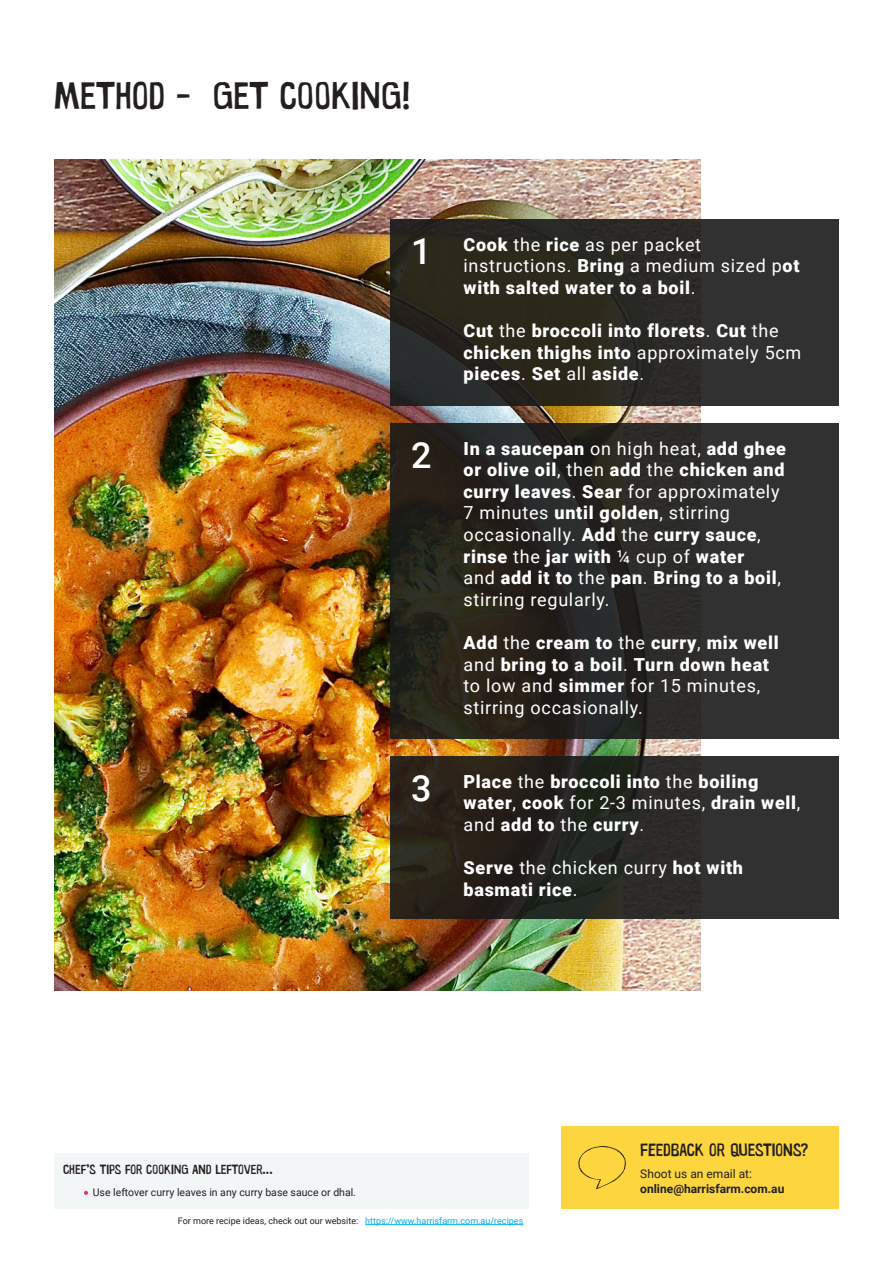
<style>
.page{position:relative;width:893px;height:1263px;background:#fff}
.page>*{position:absolute;margin:0;border:0;box-sizing:border-box;transform-origin:0 0}
.t1{font:39px "Warugaki";color:#231f20}
.t2{font:500 36px "Roboto";color:#fff}
.t3{font:900 18px/21.6px "Roboto";letter-spacing:.04em;color:#fff}
.t4{font:18px/21.6px "Roboto";letter-spacing:.04em;color:#fff}
.t5{font:18px "Warugaki";color:#231f20}
.t6{font:13.5px "Warugaki";color:#231f20}
.t7{font:700 12px "Roboto";color:#231f20}
.t8{font:12px "Roboto";color:#231f20}
.t9{font:10.5px "Roboto";color:#231f20}
.t10{font:9px "Roboto";color:#231f20}
.t11{font:9px "Roboto";color:#00aeef}
.s1{font-weight:900}
.s2{font-weight:400}
</style>
<div class="page">
<div style="left:561px;top:1126px;width:278px;height:83px;background:#fcd53f"></div>
<hr style="left:365px;top:1224px;width:158px;height:1px;background:#00aeef">
<img style="left:54px;top:159px;width:646px;height:832px">
<svg style="left:390px;top:219px;width:449px;height:186px;background:#2b2a25"></svg>
<svg style="left:390px;top:756px;width:449px;height:162px;background:#292823"></svg>
<svg style="left:390px;top:423px;width:449px;height:315px;background:#292825"></svg>
<div style="left:54px;top:1153px;width:474px;height:56px;background:#f3f6f7"></div>
<svg style="left:84px;top:1191px;width:4px;height:4px"></svg>
<svg style="left:578px;top:1146px;width:48px;height:43px"></svg>
<p class="t1" style="left:54px;top:72px;width:358px">METHOD - GET COOKING!</p>
<p class="t2" style="left:411px;top:226px;width:22px">1</p>
<p class="t4" style="left:464px;top:233px;width:337px"><span class="s1">Cook</span> the <span class="s1">rice</span> as per packet instructions. <span class="s1">Bring</span> a medium sized p<span class="s1">ot with salted water to a boil</span>.</p>
<p class="t3" style="left:464px;top:319px;width:339px">Cut <span class="s2">the</span> broccoli into florets<span class="s2">.</span> Cut <span class="s2">the </span>chicken thighs into <span class="s2">approximately 5cm </span>pieces<span class="s2">.</span> Set <span class="s2">all</span> aside<span class="s2">.</span></p>
<p class="t2" style="left:411px;top:430px;width:22px">2</p>
<p class="t3" style="left:464px;top:437px;width:324px">In a saucepan <span class="s2">on high heat,</span> add ghee or olive oil<span class="s2">, then</span> add <span class="s2">the</span> chicken and curry leaves<span class="s2">.</span> Sear <span class="s2">for approximately 7 minutes</span> until golden<span class="s2">, stirring occasionally.</span> Add <span class="s2">the</span> curry sauce<span class="s2">, </span>rinse <span class="s2">the</span> jar with <span class="s2">¼ cup of</span> water<br><span class="s2">and</span> add it to <span class="s2">the</span> pan<span class="s2">.</span> Bring to a boil<span class="s2">, stirring regularly.</span></p>
<p class="t4" style="left:464px;top:631px;width:317px"><span class="s1">Add</span> the <span class="s1">cream to</span> the <span class="s1">curry</span>, <span class="s1">mix well </span>and <span class="s1">bring to a boil</span>. <span class="s1">Turn down heat </span>to low and <span class="s1">simmer</span> for 15 minutes, stirring occasionally.</p>
<p class="t2" style="left:411px;top:763px;width:22px">3</p>
<p class="t3" style="left:464px;top:770px;width:338px">Place <span class="s2">the</span> broccoli into <span class="s2">the</span> boiling water<span class="s2">,</span> cook <span class="s2">for 2-3 minutes,</span> drain well<span class="s2">, and</span> add to <span class="s2">the</span> curry<span class="s2">.</span></p>
<p class="t3" style="left:464px;top:856px;width:281px">Serve <span class="s2">the chicken curry</span> hot with basmati rice<span class="s2">.</span></p>
<p class="t6" style="left:63px;top:1161px;width:211px">CHEF’S TIPS FOR COOKING AND LEFTOVER...</p>
<p class="t9" style="left:93px;top:1185px;width:265px">Use leftover curry leaves in any curry base sauce or dhal.</p>
<p class="t5" style="left:640px;top:1139px;width:169px">FEEDBACK OR QUESTIONS?</p>
<p class="t8" style="left:640px;top:1165px;width:113px">Shoot us an email at:</p>
<p class="t7" style="left:640px;top:1180px;width:146px">online@harrisfarm.com.au</p>
<p class="t10" style="left:178px;top:1214px;width:182px">For more recipe ideas, check out our website:</p>
<p class="t11" style="left:365px;top:1214px;width:160px">https://www.harrisfarm.com.au/recipes</p>
</div>
